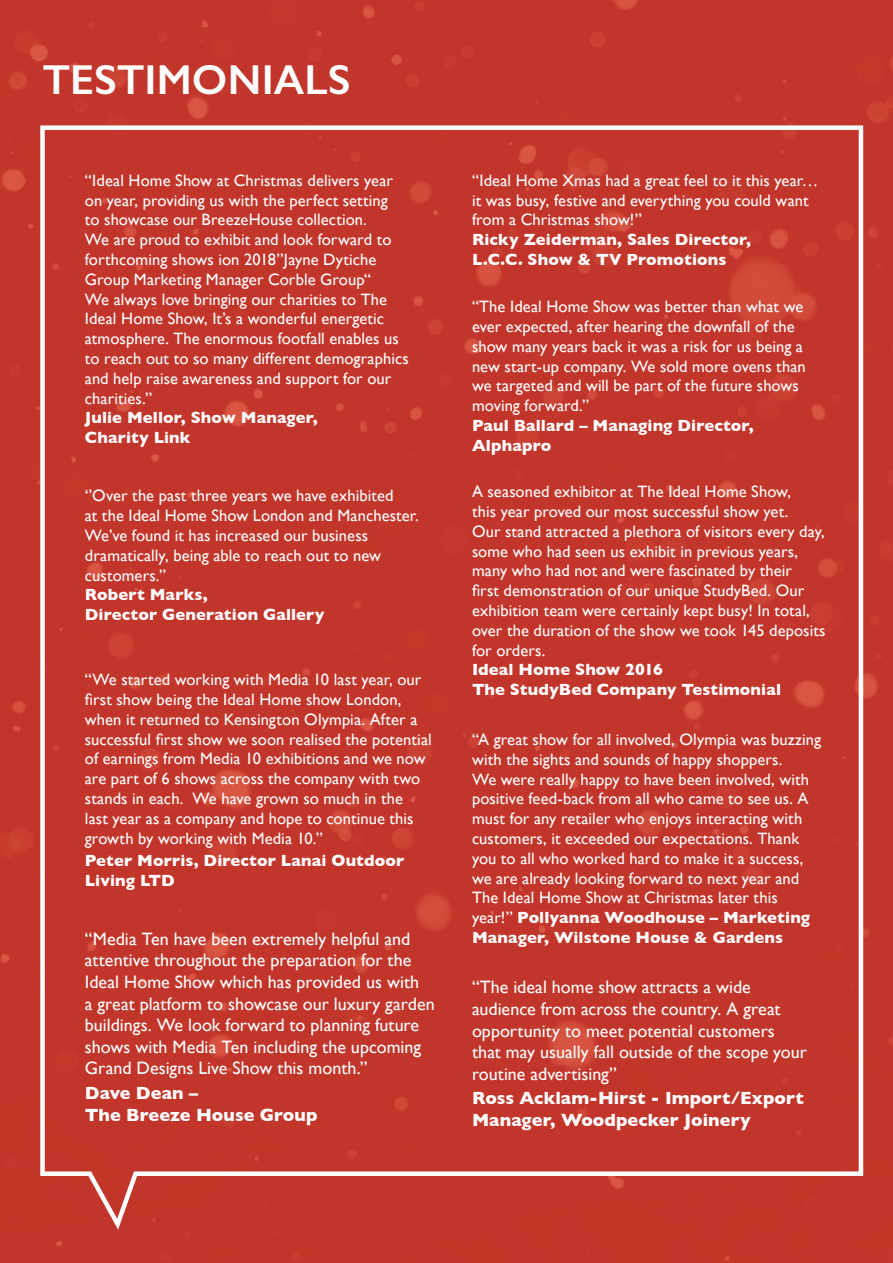
<style>
.page{position:relative;width:893px;height:1263px;background:#c2352a}
.page>*{position:absolute;margin:0;border:0;box-sizing:border-box;transform-origin:0 0}
.t1{font:600 42px "Gill Sans";letter-spacing:.005em;color:#fff}
.t2{font:18px/21.6px "Gill Sans";color:#fff}
.t3{font:700 18px/21.6px "Gill Sans";letter-spacing:.005em;color:#fff}
.t4{font:16.5px/19.8px "Gill Sans";letter-spacing:.005em;color:#fff}
.t5{font:700 16.5px/19.8px "Gill Sans";letter-spacing:.01em;color:#fff}
.s1{font-weight:700}
</style>
<div class="page">
<div style="left:38px;top:123px;width:827px;height:1101px;background:#c2352a"></div>
<p class="t1" style="left:43px;top:55px;width:310px">TESTIMONIALS</p>
<p class="t4" style="left:85px;top:170px;width:325px">“Ideal Home Show at Christmas delivers year on year, providing us with the perfect setting<br>to showcase our BreezeHouse collection.<br>We are proud to exhibit and look forward to forthcoming shows ion 2018”Jayne Dytiche Group Marketing Manager Corble Group“<br>We always love bringing our charities to The Ideal Home Show, It’s a wonderful energetic atmosphere. The enormous footfall enables us to reach out to so many different demographics and help raise awareness and support for our charities.”<br><span class="s1">Julie Mellor, Show Manager,<br>Charity Link</span></p>
<p class="t4" style="left:472px;top:170px;width:348px">“Ideal Home Xmas had a great feel to it this year… it was busy, festive and everything you could want from a Christmas show!”<br><span class="s1">Ricky Zeiderman, Sales Director,<br>L.C.C. Show &amp; TV Promotions</span></p>
<p class="t4" style="left:472px;top:296px;width:335px">“The Ideal Home Show was better than what we ever expected, after hearing the downfall of the show many years back it was a risk for us being a new start-up company. We sold more ovens than we targeted and will be part of the future shows moving forward.”<br><span class="s1">Paul Ballard – Managing Director, Alphapro</span></p>
<p class="t4" style="left:85px;top:486px;width:335px">‘’Over the past three years we have exhibited<br>at the Ideal Home Show London and Manchester.<br>We’ve found it has increased our business dramatically, being able to reach out to new customers.’’<br><span class="s1">Robert Marks,<br>Director Generation Gallery</span></p>
<p class="t4" style="left:472px;top:481px;width:355px">A seasoned exhibitor at The Ideal Home Show,<br>this year proved our most successful show yet.<br>Our stand attracted a plethora of visitors every day, some who had seen us exhibit in previous years, many who had not and were fascinated by their<br>first demonstration of our unique StudyBed. Our exhibition team were certainly kept busy! In total, over the duration of the show we took 145 deposits for orders.<br><span class="s1">Ideal Home Show 2016<br>The StudyBed Company Testimonial</span></p>
<p class="t4" style="left:85px;top:670px;width:348px">“We started working with Media 10 last year, our first show being the Ideal Home show London, when it returned to Kensington Olympia. After a successful first show we soon realised the potential of earnings from Media 10 exhibitions and we now are part of 6 shows across the company with two stands in each. We have grown so much in the<br>last year as a company and hope to continue this growth by working with Media 10.”</p>
<p class="t5" style="left:85px;top:851px;width:321px">Peter Morris, Director Lanai Outdoor<br>Living LTD</p>
<p class="t4" style="left:472px;top:729px;width:351px">“A great show for all involved, Olympia was buzzing with the sights and sounds of happy shoppers.<br>We were really happy to have been involved, with positive feed-back from all who came to see us. A must for any retailer who enjoys interacting with customers, it exceeded our expectations. Thank you to all who worked hard to make it a success, we are already looking forward to next year and The Ideal Home Show at Christmas later this year!” <span class="s1">Pollyanna Woodhouse – Marketing</span></p>
<p class="t2" style="left:85px;top:928px;width:327px">“Media Ten have been extremely helpful and</p>
<p class="t5" style="left:472px;top:927px;width:313px">Manager, Wilstone House &amp; Gardens</p>
<p class="t2" style="left:85px;top:949px;width:351px">attentive throughout the preparation for the Ideal Home Show which has provided us with<br>a great platform to showcase our luxury garden buildings. We look forward to planning future shows with Media Ten including the upcoming Grand Designs Live Show this month.”</p>
<p class="t3" style="left:85px;top:1082px;width:234px">Dave Dean –<br>The Breeze House Group</p>
<p class="t2" style="left:472px;top:976px;width:336px">“The ideal home show attracts a wide audience from across the country. A great opportunity to meet potential customers that may usually fall outside of the scope your routine advertising”</p>
<p class="t3" style="left:472px;top:1087px;width:333px">Ross Acklam-Hirst - Import/Export<br>Manager, Woodpecker Joinery</p>
</div>
